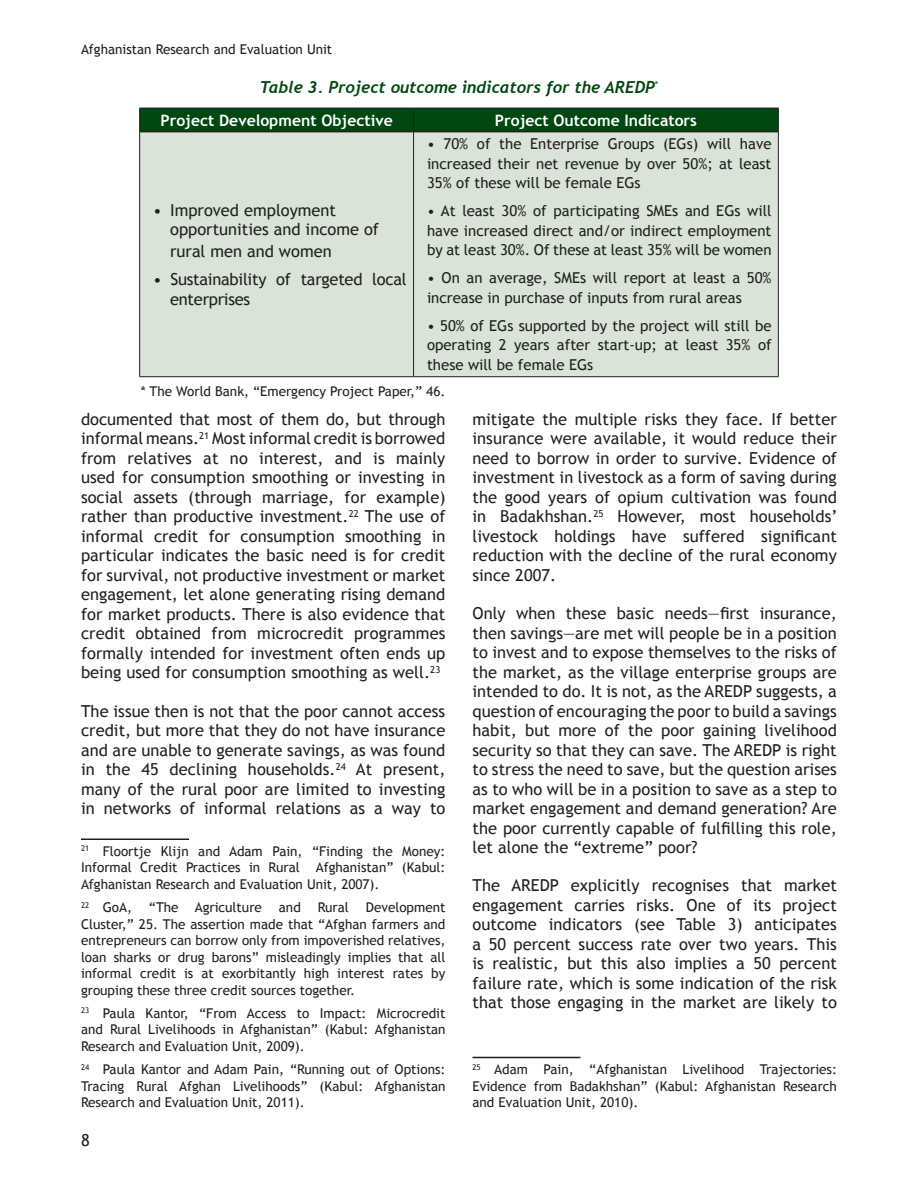
<style>
.page{position:relative;width:918px;height:1188px;background:#fff}
.page>*{position:absolute;margin:0;border:0;box-sizing:border-box;transform-origin:0 0}
.BP_Body_Text{font:16.5px/19.5px "Trebuchet MS";letter-spacing:.005em;color:#231f20;text-align:justify}
.BP_Footnote_Text{font:16.5px/19.5px "Trebuchet MS";letter-spacing:.005em;color:#231f20;text-align:justify}
.BP_Bulleted_Text{font:16.5px/19.5px "Trebuchet MS";color:#231f20}
.BP_Text_Heading_3{font:italic 700 16.5px "Trebuchet";color:#004710}
.BP_Table_Internal_He{font:700 15.75px "Trebuchet MS";color:#fff}
.BP_Table_Text{font:15px/19.5px "Trebuchet MS";color:#231f20;text-align:justify}
.BP_Footnote_Text-2{font:13.5px/16.5px "Trebuchet MS";color:#231f20;text-align:justify}
</style>
<div class="page">
<hr style="left:81px;top:838px;width:108px;height:2px;background:#231f20">
<hr style="left:472px;top:1057px;width:108px;height:1px;background:#231f20">
<div style="left:140px;top:132px;width:638px;height:244px;background:#d9e3d8"></div>
<svg style="left:139px;top:108px;width:640px;height:24px;background:#024411"></svg>
<hr style="left:139px;top:132px;width:1px;height:244px;background:#231f20">
<hr style="left:413px;top:132px;width:1px;height:244px;background:#231f20">
<hr style="left:778px;top:132px;width:1px;height:244px;background:#231f20">
<hr style="left:139px;top:376px;width:275px;height:1px;background:#231f20">
<hr style="left:414px;top:376px;width:365px;height:1px;background:#231f20">
<p class="BP_Footnote_Text-2" style="left:81px;top:41px;width:253px">Afghanistan Research and Evaluation Unit</p>
<p class="BP_Text_Heading_3" style="left:260px;top:77px;width:400px">Table 3. Project outcome indicators for the AREDP<sup>*</sup></p>
<p class="BP_Table_Internal_He" style="left:160px;top:110px;width:234px">Project Development Objective</p>
<p class="BP_Table_Internal_He" style="left:495px;top:110px;width:204px">Project Outcome Indicators</p>
<p class="BP_Table_Text" style="left:427px;top:135px;width:346px">• 70% of the Enterprise Groups (EGs) will have increased their net revenue by over 50%; at least 35% of these will be female EGs</p>
<p class="BP_Table_Text" style="left:427px;top:202px;width:346px">• At least 30% of participating SMEs and EGs will have increased direct and/or indirect employment by at least 30%. Of these at least 35% will be women</p>
<p class="BP_Table_Text" style="left:427px;top:269px;width:346px">• On an average, SMEs will report at least a 50% increase in purchase of inputs from rural areas</p>
<p class="BP_Table_Text" style="left:427px;top:316px;width:346px">• 50% of EGs supported by the project will still be operating 2 years after start-up; at least 35% of these will be female EGs</p>
<p class="BP_Footnote_Text-2" style="left:141px;top:383px;width:306px">* The World Bank, “Emergency Project Paper,” 46.</p>
<p class="BP_Bulleted_Text" style="left:170px;top:201px;width:210px;text-indent:-17px">• Improved employment opportunities and income of</p>
<p class="BP_Bulleted_Text" style="left:170px;top:242px;width:163px">rural men and women</p>
<p class="BP_Bulleted_Text" style="left:170px;top:270px;width:238px;text-indent:-17px">• Sustainability of targeted local enterprises</p>
<p class="BP_Body_Text" style="left:81px;top:409px;width:366px">documented that most of them do, but through informal means.<sup>21</sup> Most informal credit is borrowed from relatives at no interest, and is mainly used for consumption smoothing or investing in social assets (through marriage, for example) rather than productive investment.<sup>22</sup> The use of informal credit for consumption smoothing in particular indicates the basic need is for credit for survival, not productive investment or market engagement, let alone generating rising demand for market products. There is also evidence that credit obtained from microcredit programmes formally intended for investment often ends up being used for consumption smoothing as well.<sup>23</sup></p>
<p class="BP_Body_Text" style="left:81px;top:701px;width:366px">The issue then is not that the poor cannot access credit, but more that they do not have insurance and are unable to generate savings, as was found in the 45 declining households.<sup>24</sup> At present, many of the rural poor are limited to investing in networks of informal relations as a way to</p>
<p class="BP_Footnote_Text-2" style="left:81px;top:843px;width:366px"><sup>21</sup> Floortje Klijn and Adam Pain, “Finding the Money:<br>Informal Credit Practices in Rural Afghanistan” (Kabul:<br>Afghanistan Research and Evaluation Unit, 2007).</p>
<p class="BP_Footnote_Text-2" style="left:81px;top:899px;width:53px"><sup>22</sup> GoA,</p>
<p class="BP_Footnote_Text-2" style="left:149px;top:899px;width:115px">“The Agriculture</p>
<p class="BP_Footnote_Text-2" style="left:279px;top:899px;width:23px">and</p>
<p class="BP_Footnote_Text-2" style="left:318px;top:899px;width:33px">Rural</p>
<p class="BP_Footnote_Text-2" style="left:81px;top:899px;width:366px;text-indent:285px">Development Cluster,” 25. The assertion made that “Afghan farmers and entrepreneurs can borrow only from impoverished relatives, loan sharks or drug barons” misleadingly implies that all informal credit is at exorbitantly high interest rates by grouping these three credit sources together.</p>
<p class="BP_Footnote_Text-2" style="left:81px;top:1005px;width:366px"><sup>23</sup> Paula Kantor, “From Access to Impact: Microcredit and Rural Livelihoods in Afghanistan” (Kabul: Afghanistan Research and Evaluation Unit, 2009).</p>
<p class="BP_Footnote_Text-2" style="left:81px;top:1061px;width:366px"><sup>24</sup> Paula Kantor and Adam Pain, “Running out of Options:<br>Tracing Rural Afghan Livelihoods” (Kabul: Afghanistan Research and Evaluation Unit, 2011).</p>
<p class="BP_Body_Text" style="left:81px;top:1131px;width:10px">8</p>
<p class="BP_Footnote_Text" style="left:472px;top:409px;width:367px">mitigate the multiple risks they face. If better insurance were available, it would reduce their need to borrow in order to survive. Evidence of investment in livestock as a form of saving during the good years of opium cultivation was found in Badakhshan.<sup>25</sup> However, most households’ livestock holdings have suffered significant reduction with the decline of the rural economy since 2007.</p>
<p class="BP_Body_Text" style="left:472px;top:604px;width:366px">Only when these basic needs—first insurance, then savings—are met will people be in a position to invest and to expose themselves to the risks of the market, as the village enterprise groups are intended to do. It is not, as the AREDP suggests, a question of encouraging the poor to build a savings habit, but more of the poor gaining livelihood security so that they can save. The AREDP is right to stress the need to save, but the question arises as to who will be in a position to save as a step to market engagement and demand generation? Are the poor currently capable of fulfilling this role, let alone the “extreme” poor?</p>
<p class="BP_Body_Text" style="left:472px;top:876px;width:366px">The AREDP explicitly recognises that market engagement carries risks. One of its project outcome indicators (see Table 3) anticipates a 50 percent success rate over two years. This is realistic, but this also implies a 50 percent failure rate, which is some indication of the risk that those engaging in the market are likely to</p>
<p class="BP_Footnote_Text-2" style="left:472px;top:1061px;width:366px"><sup>25</sup> Adam Pain, “Afghanistan Livelihood Trajectories:<br>Evidence from Badakhshan” (Kabul: Afghanistan Research and Evaluation Unit, 2010).</p>
</div>
